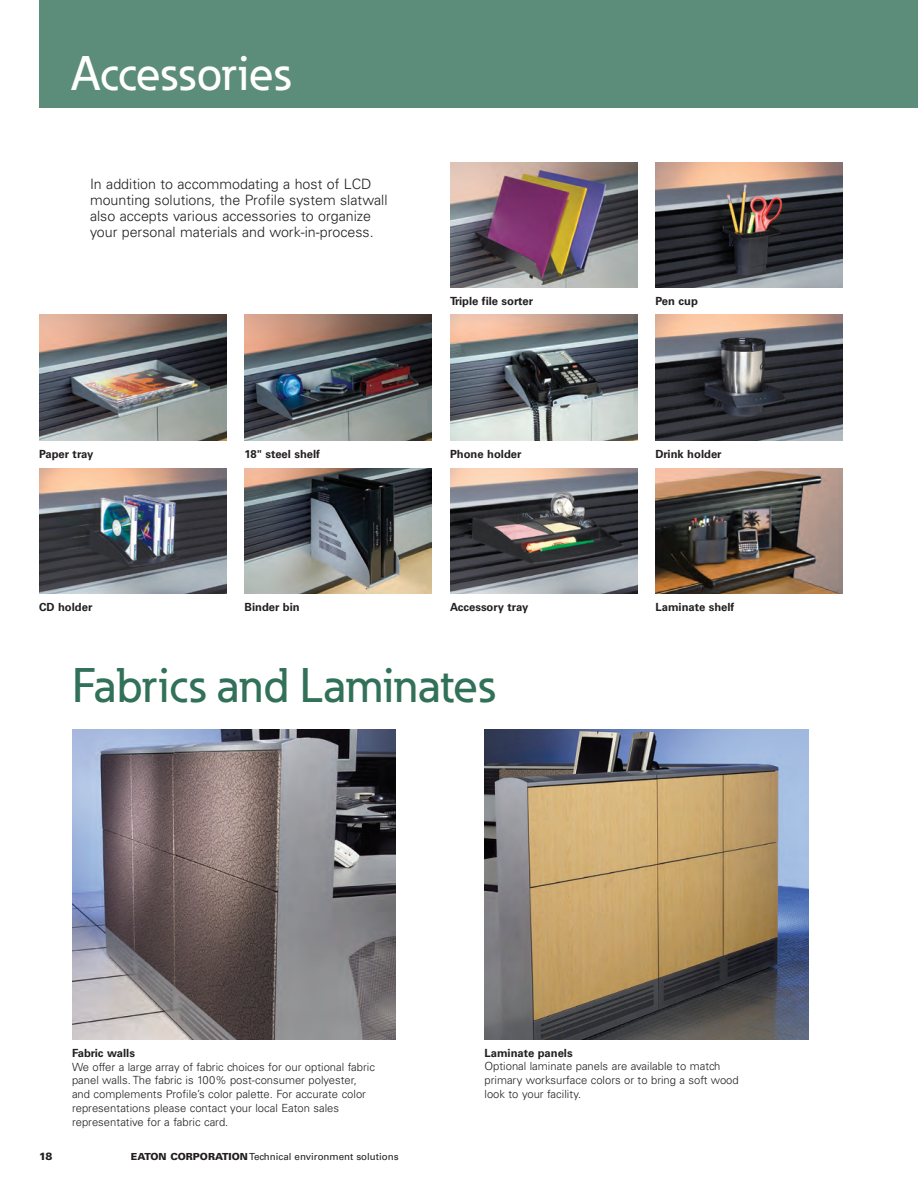
<style>
.page{position:relative;width:918px;height:1188px;background:#fff}
.page>*{position:absolute;margin:0;border:0;box-sizing:border-box;transform-origin:0 0}
._01_Headline___ADJ_S{font:500 48px "Eaton";color:#327159}
._01_Headline___ADJ_S-2{font:500 48px "Eaton";color:#fff}
._02_Body__8_5_pt{font:300 14.25px/15.8px "Univers LT Std";color:#231f20}
._05_Caption_Body{font:300 11.25px/13.8px "Univers LT Std";color:#231f20}
._05_Caption_Body-2{font:700 11.25px "Univers LT Std";color:#231f20}
._05_Caption_Head{font:700 11.25px "Univers LT Std";color:#231f20}
._00_Folio_Flush_Left{font:900 10.5px "Univers LT Std";color:#231f20}
._00_Footer_Flush_Lef{font:9.75px "Univers LT Std";color:#231f20}
.s1{font-weight:900}
</style>
<div class="page">
<div style="left:39px;top:0;width:879px;height:108px;background:#5b8d7a"></div>
<img style="left:39px;top:315px;width:187px;height:126px">
<img style="left:39px;top:468px;width:187px;height:126px">
<img style="left:244px;top:315px;width:188px;height:126px">
<img style="left:244px;top:468px;width:188px;height:126px">
<img style="left:450px;top:315px;width:188px;height:126px">
<img style="left:450px;top:162px;width:188px;height:126px">
<img style="left:450px;top:468px;width:188px;height:126px">
<img style="left:656px;top:315px;width:187px;height:126px">
<img style="left:656px;top:162px;width:187px;height:126px">
<img style="left:656px;top:468px;width:187px;height:126px">
<img style="left:484px;top:729px;width:324px;height:311px">
<img style="left:72px;top:729px;width:324px;height:311px">
<p class="_01_Headline___ADJ_S-2" style="left:72px;top:44px;width:220px">Accessories</p>
<p class="_02_Body__8_5_pt" style="left:90px;top:177px;width:299px">In addition to accommodating a host of LCD mounting solutions, the Profile system slatwall also accepts various accessories to organize your personal materials and work-in-process.</p>
<p class="_05_Caption_Body-2" style="left:450px;top:295px;width:85px">Triple file sorter</p>
<p class="_05_Caption_Body-2" style="left:656px;top:295px;width:44px">Pen cup</p>
<p class="_05_Caption_Body-2" style="left:39px;top:448px;width:56px">Paper tray</p>
<p class="_05_Caption_Body-2" style="left:245px;top:448px;width:77px">18" steel shelf</p>
<p class="_05_Caption_Body-2" style="left:450px;top:448px;width:73px">Phone holder</p>
<p class="_05_Caption_Body-2" style="left:656px;top:448px;width:68px">Drink holder</p>
<p class="_05_Caption_Body-2" style="left:39px;top:601px;width:55px">CD holder</p>
<p class="_05_Caption_Body-2" style="left:245px;top:601px;width:57px">Binder bin</p>
<p class="_05_Caption_Body-2" style="left:450px;top:601px;width:80px">Accessory tray</p>
<p class="_05_Caption_Body-2" style="left:656px;top:601px;width:80px">Laminate shelf</p>
<p class="_01_Headline___ADJ_S" style="left:72px;top:656px;width:425px">Fabrics and Laminates</p>
<p class="_05_Caption_Head" style="left:72px;top:1046px;width:64px">Fabric walls</p>
<p class="_05_Caption_Body" style="left:72px;top:1060px;width:305px">We offer a large array of fabric choices for our optional fabric panel walls. The fabric is 100% post-consumer polyester, and complements Profile’s color palette. For accurate color representations please contact your local Eaton sales representative for a fabric card.</p>
<p class="_00_Folio_Flush_Left" style="left:39px;top:1150px;width:15px">18</p>
<p class="_00_Footer_Flush_Lef" style="left:131px;top:1151px;width:269px"><span class="s1">EATON CORPORATION</span> Technical environment solutions</p>
<p class="_05_Caption_Head" style="left:485px;top:1046px;width:90px">Laminate panels</p>
<p class="_05_Caption_Body" style="left:485px;top:1060px;width:256px">Optional laminate panels are available to match primary worksurface colors or to bring a soft wood look to your facility.</p>
</div>
